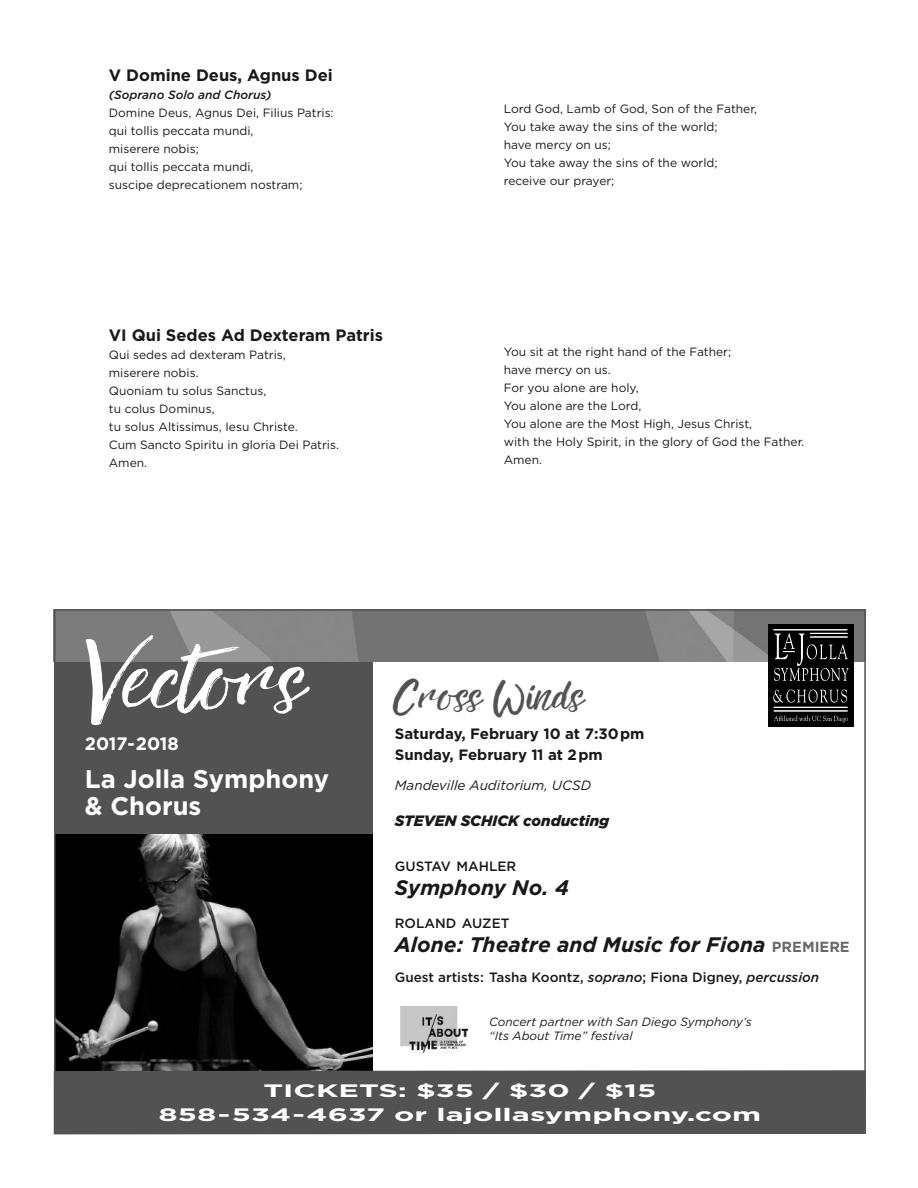
<style>
.page{position:relative;width:918px;height:1188px;background:#fff}
.page>*{position:absolute;margin:0;border:0;box-sizing:border-box;transform-origin:0 0}
.t1{font:36px "Rebel";color:#525252}
.t2{font:700 25.5px/27px "Gotham";color:#fff}
.t3{font:italic 700 21px "Gotham";color:#191919}
.t4{font:700 18px/24px "Gotham";color:#fff;text-align:center;scale:1.7 1}
.t5{font:700 18px "Gotham";color:#fff}
.t6{font:700 16.5px "Gotham";color:#191919}
.t7{font:700 15px/21px "Gotham";color:#191919}
.t8{font:italic 900 15px "Gotham";color:#191919}
.t9{font:500 13.5px "Gotham";color:#191919}
.t10{font:italic 13.5px "Gotham";color:#191919}
.t11{font:12px/18px "Gotham";color:#191919}
.t12{font:italic 12px/14.4px "Gotham";color:#191919}
.t13{font:italic 500 12px "Gotham";color:#191919}
.s1{font-size:75px;color:#fff}
.s2{font-style:normal;font-size:14.7px;color:#696969}
.s3{font-style:italic}
</style>
<div class="page">
<div style="left:54px;top:611px;width:319px;height:471px;background:#525252"></div>
<img style="left:57px;top:835px;width:316px;height:235px">
<div style="left:57px;top:1070px;width:806px;height:61px;background:#525252"></div>
<img style="left:53px;top:610px;width:810px;height:52px">
<div style="left:768px;top:624px;width:86px;height:103px;background:#000"></div>
<svg style="left:773px;top:689px;width:74px;height:14px"></svg>
<hr style="left:774px;top:707px;width:74px;height:1px;background:#fff">
<hr style="left:773px;top:629px;width:74px;height:1px;background:#fff">
<hr style="left:774px;top:711px;width:74px;height:1px;background:#fff">
<svg style="left:774px;top:633px;width:75px;height:48px"></svg>
<svg style="left:774px;top:716px;width:74px;height:6px"></svg>
<img style="left:401px;top:1007px;width:67px;height:46px">
<h3 class="t6" style="left:109px;top:69px;width:225px">V Domine Deus, Agnus Dei</h3>
<p class="t13" style="left:109px;top:90px;width:164px">(Soprano Solo and Chorus)</p>
<p class="t11" style="left:109px;top:104px;width:226px">Domine Deus, Agnus Dei, Filius Patris: qui tollis peccata mundi,<br>miserere nobis;<br>qui tollis peccata mundi,<br>suscipe deprecationem nostram;</p>
<p class="t11" style="left:504px;top:101px;width:255px">Lord God, Lamb of God, Son of the Father,<br>You take away the sins of the world;<br>have mercy on us;<br>You take away the sins of the world; receive our prayer;</p>
<h3 class="t6" style="left:109px;top:329px;width:276px">VI Qui Sedes Ad Dexteram Patris</h3>
<p class="t11" style="left:109px;top:347px;width:232px">Qui sedes ad dexteram Patris, miserere nobis.<br>Quoniam tu solus Sanctus,<br>tu colus Dominus,<br>tu solus Altissimus, Iesu Christe.<br>Cum Sancto Spiritu in gloria Dei Patris.<br>Amen.</p>
<p class="t11" style="left:504px;top:344px;width:302px">You sit at the right hand of the Father;<br>have mercy on us.<br>For you alone are holy,<br>You alone are the Lord,<br>You alone are the Most High, Jesus Christ,<br>with the Holy Spirit, in the glory of God the Father.<br>Amen.</p>
<h1 class="t1" style="left:85px;top:676px;width:501px"><span class="s1">Vectors</span> Cross Winds</h1>
<h3 class="t5" style="left:85px;top:738px;width:95px">2017-2018</h3>
<h2 class="t2" style="left:85px;top:768px;width:246px">La Jolla Symphony &amp; Chorus</h2>
<p class="t7" style="left:395px;top:724px;width:251px">Saturday, February 10 at 7:30pm<br>Sunday, February 11 at 2pm</p>
<p class="t10" style="left:395px;top:781px;width:198px">Mandeville Auditorium, UCSD</p>
<p class="t8" style="left:395px;top:816px;width:216px">STEVEN SCHICK conducting</p>
<p class="t9" style="left:395px;top:861px;width:123px">GuSTAv MAHLER</p>
<h3 class="t3" style="left:395px;top:880px;width:176px">Symphony No. 4</h3>
<p class="t9" style="left:395px;top:918px;width:116px">ROLAND AuzET</p>
<h3 class="t3" style="left:395px;top:937px;width:456px">Alone: Theatre and Music for Fiona <span class="s2">PREMIERE</span></h3>
<p class="t9" style="left:395px;top:972px;width:426px">Guest artists: Tasha Koontz, <span class="s3">soprano</span>; Fiona Digney, <span class="s3">percussion</span></p>
<p class="t12" style="left:489px;top:1015px;width:264px">Concert partner with San Diego Symphony’s “Its About Time” festival</p>
<h3 class="t4" style="left:159px;top:1080px;width:356px">TICkETS: $35 / $30 / $15<br>858-534-4637 or lajollasymphony.com</h3>
</div>
